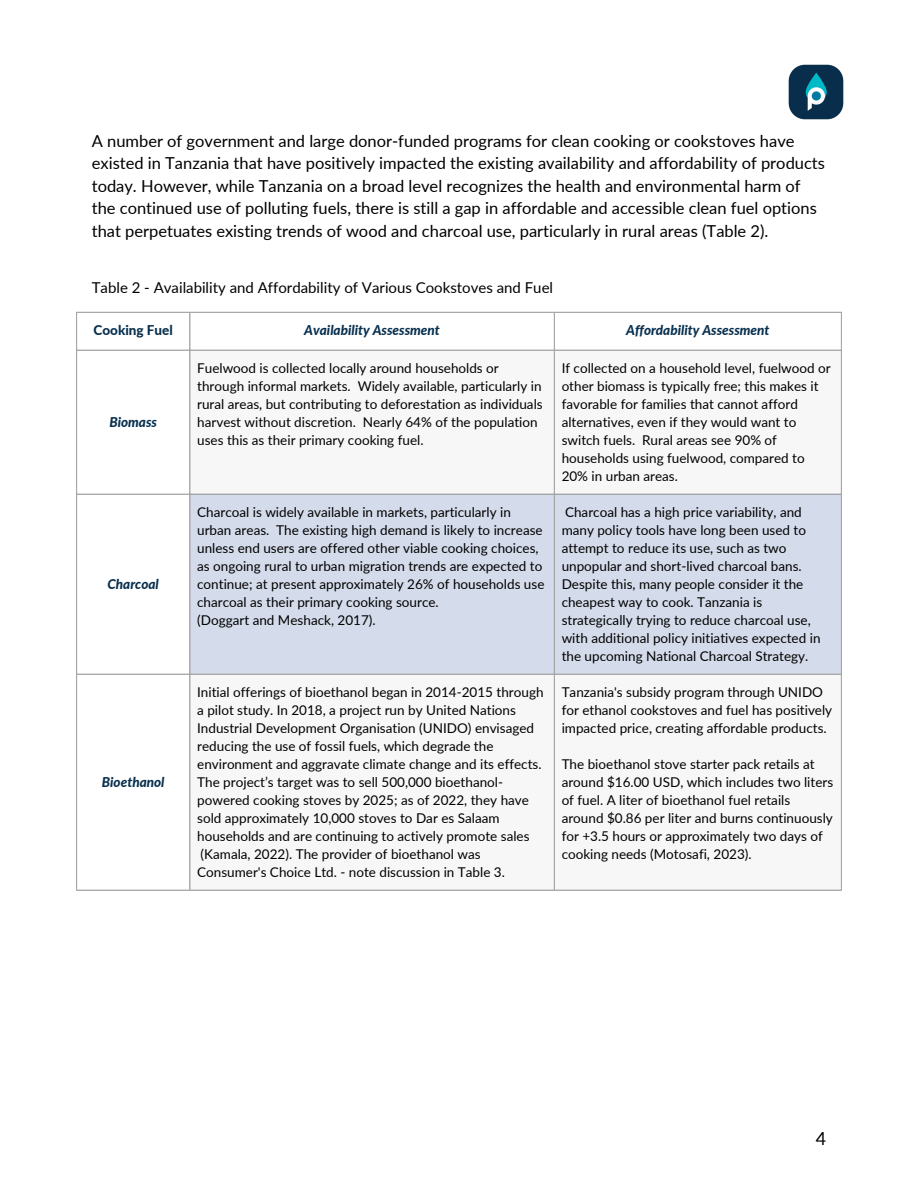
<style>
.page{position:relative;width:918px;height:1188px;background:#fff}
.page>*{position:absolute;margin:0;border:0;box-sizing:border-box;transform-origin:0 0}
.t1{font:18px "Lato";color:#000}
.t2{font:16.5px/22.5px "Lato";color:#000}
.t3{font:15px "Lato";color:#000}
.t4{font:13.5px/18px "Lato";color:#000}
.t5{font:italic 800 13.5px "Lato";color:#08304f}
.t6{font:800 13.5px "Lato";color:#08304f}
</style>
<div class="page">
<img style="left:788px;top:64px;width:56px;height:56px">
<svg style="left:190px;top:351px;width:651px;height:539px"></svg>
<div style="left:190px;top:495px;width:651px;height:179px;background:#d4dbea"></div>
<hr style="left:76px;top:313px;width:1px;height:577px;background:#a6a6a6">
<hr style="left:189px;top:313px;width:1px;height:577px;background:#a6a6a6">
<hr style="left:554px;top:313px;width:1px;height:577px;background:#a6a6a6">
<hr style="left:841px;top:313px;width:1px;height:577px;background:#a6a6a6">
<hr style="left:76px;top:312px;width:766px;height:1px;background:#a6a6a6">
<hr style="left:76px;top:350px;width:766px;height:1px;background:#a6a6a6">
<hr style="left:76px;top:494px;width:766px;height:1px;background:#a6a6a6">
<hr style="left:76px;top:674px;width:766px;height:1px;background:#a6a6a6">
<hr style="left:76px;top:890px;width:766px;height:1px;background:#a6a6a6">
<p class="t2" style="left:92px;top:129px;width:735px">A number of government and large donor-funded programs for clean cooking or cookstoves have existed in Tanzania that have positively impacted the existing availability and affordability of products today. However, while Tanzania on a broad level recognizes the health and environmental harm of the continued use of polluting fuels, there is still a gap in affordable and accessible clean fuel options that perpetuates existing trends of wood and charcoal use, particularly in rural areas (Table 2).</p>
<p class="t3" style="left:92px;top:278px;width:463px">Table 2 - Availability and Affordability of Various Cookstoves and Fuel</p>
<p class="t6" style="left:94px;top:322px;width:81px">Cooking Fuel</p>
<p class="t5" style="left:304px;top:322px;width:137px">Availability Assessment</p>
<p class="t5" style="left:626px;top:322px;width:145px">Affordability Assessment</p>
<p class="t5" style="left:109px;top:414px;width:49px">Biomass</p>
<p class="t5" style="left:108px;top:576px;width:53px">Charcoal</p>
<p class="t5" style="left:102px;top:774px;width:64px">Bioethanol</p>
<p class="t4" style="left:197px;top:359px;width:347px">Fuelwood is collected locally around households or through informal markets. Widely available, particularly in rural areas, but contributing to deforestation as individuals harvest without discretion. Nearly 64% of the population uses this as their primary cooking fuel.</p>
<p class="t4" style="left:562px;top:359px;width:271px">If collected on a household level, fuelwood or other biomass is typically free; this makes it favorable for families that cannot afford alternatives, even if they would want to switch fuels. Rural areas see 90% of households using fuelwood, compared to 20% in urban areas.</p>
<p class="t4" style="left:197px;top:503px;width:349px">Charcoal is widely available in markets, particularly in urban areas. The existing high demand is likely to increase unless end users are offered other viable cooking choices, as ongoing rural to urban migration trends are expected to continue; at present approximately 26% of households use charcoal as their primary cooking source.<br>(Doggart and Meshack, 2017).</p>
<p class="t4" style="left:562px;top:503px;width:260px">Charcoal has a high price variability, and many policy tools have long been used to attempt to reduce its use, such as two unpopular and short-lived charcoal bans.<br>Despite this, many people consider it the cheapest way to cook. Tanzania is strategically trying to reduce charcoal use, with additional policy initiatives expected in the upcoming National Charcoal Strategy.</p>
<p class="t4" style="left:197px;top:683px;width:348px">Initial offerings of bioethanol began in 2014-2015 through a pilot study. In 2018, a project run by United Nations Industrial Development Organisation (UNIDO) envisaged reducing the use of fossil fuels, which degrade the environment and aggravate climate change and its effects.<br>The project’s target was to sell 500,000 bioethanol&shy;powered cooking stoves by 2025; as of 2022, they have sold approximately 10,000 stoves to Dar es Salaam households and are continuing to actively promote sales (Kamala, 2022). The provider of bioethanol was Consumer's Choice Ltd. - note discussion in Table 3.</p>
<p class="t4" style="left:562px;top:683px;width:272px">Tanzania's subsidy program through UNIDO for ethanol cookstoves and fuel has positively impacted price, creating affordable products.</p>
<p class="t4" style="left:562px;top:755px;width:273px">The bioethanol stove starter pack retails at around $16.00 USD, which includes two liters of fuel. A liter of bioethanol fuel retails around $0.86 per liter and burns continuously for +3.5 hours or approximately two days of cooking needs (Motosafi, 2023).</p>
<h1 class="t1" style="left:816px;top:1128px;width:12px">4</h1>
</div>
